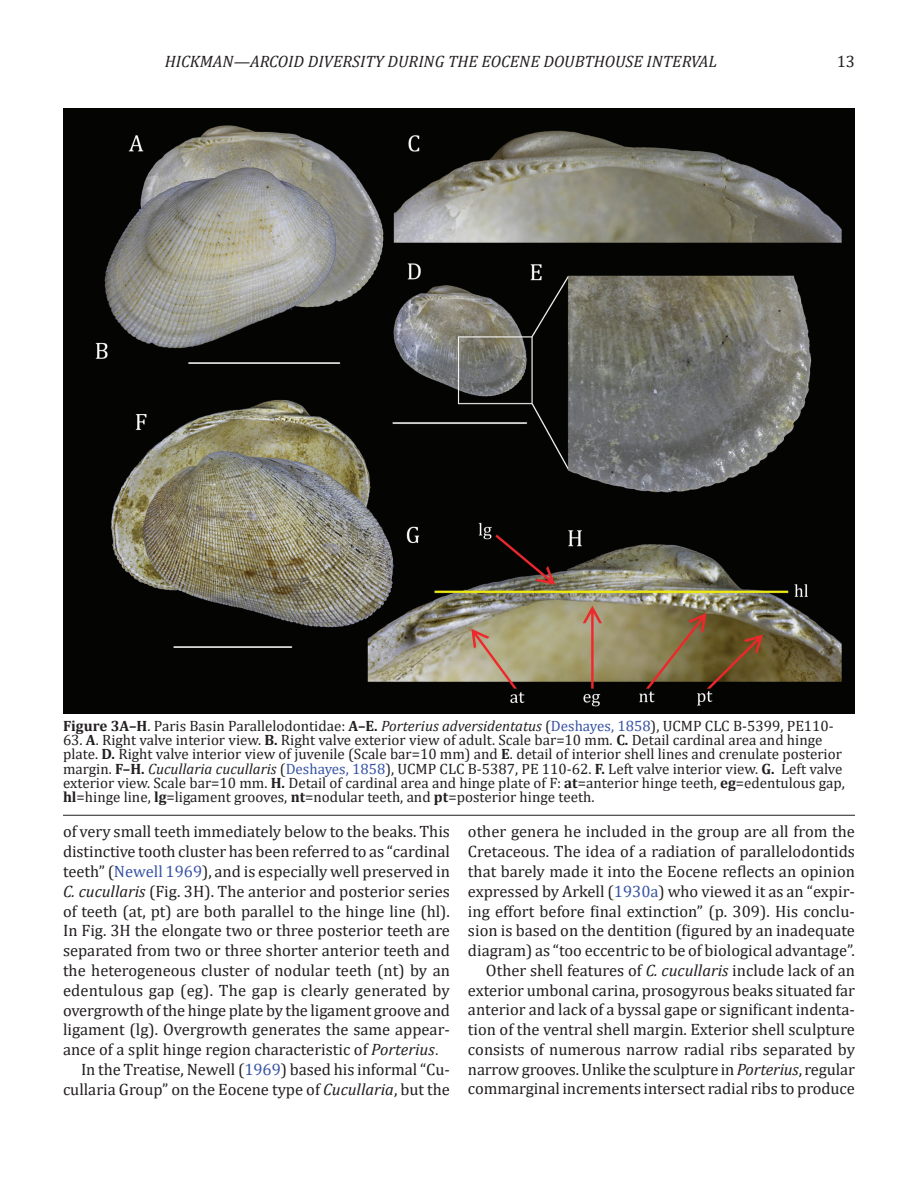
<style>
.page{position:relative;width:918px;height:1188px;background:#fff}
.page>*{position:absolute;margin:0;border:0;box-sizing:border-box;transform-origin:0 0}
.t1{font:16.5px/19.8px "Cambria";color:#231f20;text-align:right}
.t2{font:italic 16.5px "Cambria";color:#231f20}
.t3{font:15px/14.2px "Cambria";color:#231f20}
.s1{font-weight:700}
.s2{font-style:italic}
.s3{color:#3853a3}
.s4{font-family:"Times New Roman"}
</style>
<div class="page">
<img style="left:63px;top:109px;width:791px;height:605px">
<hr style="left:63px;top:815px;width:792px;height:1px;background:#231f20">
<p class="t2" style="left:165px;top:50px;width:554px">HICKMAN—ARCOID DIVERSITY DURING THE EOCENE DOUBTHOUSE INTERVAL</p>
<p class="t1" style="left:837px;top:51px;width:20px">13</p>
<p class="t3" style="left:63px;top:719px;width:772px"><span class="s1">Figure 3A–H</span>. Paris Basin Parallelodontidae: <span class="s1">A–E.</span> <span class="s2">Porterius adversidentatus</span> (<span class="s3">Deshayes, 1858</span>), UCMP CLC B-5399, PE110-</p>
<p class="t3" style="left:63px;top:733px;width:783px">63. <span class="s1">A</span>. Right valve interior view. <span class="s1">B.</span> Right valve exterior view of adult. Scale bar=10 mm. <span class="s1">C.</span> Detail cardinal area and hinge plate. <span class="s1">D.</span> Right valve interior view of juvenile (Scale bar=10 mm) and <span class="s1">E</span>. detail of interior shell lines and crenulate posterior margin. <span class="s1">F–H.</span> <span class="s2">Cucullaria cucullaris</span> (<span class="s3">Deshayes, 1858</span>), UCMP CLC B-5387, PE 110-62. <span class="s1">F.</span> Left valve interior view. <span class="s1">G.</span> Left valve exterior view. Scale bar=10 mm. <span class="s1">H.</span> Detail of cardinal area and hinge plate of F: <span class="s1">at</span>=anterior hinge teeth, <span class="s1">eg</span>=edentulous gap, <span class="s1">hl</span>=hinge line, <span class="s1">lg</span>=ligament grooves, <span class="s1">nt</span>=nodular teeth, and <span class="s1">pt</span>=posterior hinge teeth.</p>
<p class="t1" style="left:63px;top:822px;width:389px">of very small teeth immediately below to the beaks. This</p>
<p class="t1" style="left:63px;top:842px;width:388px">distinctive tooth cluster has been referred to as “cardinal</p>
<p class="t1" style="left:63px;top:861px;width:389px">teeth” (<span class="s3">Newell 1969</span>), and is especially well preserved in</p>
<p class="t1" style="left:63px;top:881px;width:389px"><span class="s2">C. cucullaris</span> (Fig. 3H). The anterior and posterior series</p>
<p class="t1" style="left:63px;top:901px;width:388px">of teeth (at, pt) are both parallel to the hinge line (hl).</p>
<p class="t1" style="left:63px;top:921px;width:389px">In Fig. 3H the elongate two or three posterior teeth are</p>
<p class="t1" style="left:63px;top:941px;width:389px">separated from two or three shorter anterior teeth and</p>
<p class="t1" style="left:63px;top:960px;width:389px">the heterogeneous cluster of nodular teeth (nt) by an</p>
<p class="t1" style="left:63px;top:980px;width:388px">edentulous gap (eg). The gap is clearly generated by</p>
<p class="t1" style="left:63px;top:1000px;width:389px">overgrowth of the hinge plate by the ligament groove and</p>
<p class="t1" style="left:63px;top:1020px;width:388px">ligament (lg). Overgrowth generates the same appear-</p>
<p class="t1" style="left:63px;top:1040px;width:377px">ance of a split hinge region characteristic of <span class="s2">Porterius</span><span class="s4">.</span></p>
<p class="t1" style="left:81px;top:1059px;width:371px">In the Treatise, Newell (<span class="s3">1969</span>) based his informal “Cu-</p>
<p class="t1" style="left:63px;top:1079px;width:388px">cullaria Group” on the Eocene type of <span class="s2">Cucullaria</span>, but the</p>
<p class="t1" style="left:468px;top:822px;width:389px">other genera he included in the group are all from the Cretaceous. The idea of a radiation of parallelodontids that barely made it into the Eocene reflects an opinion expressed by Arkell (<span class="s3">1930a</span>) who viewed it as an “expir&shy;ing effort before final extinction” (p. 309). His conclu&shy;sion is based on the dentition (figured by an inadequate diagram) as “too eccentric to be of biological advantage”.<br>Other shell features of <span class="s2">C. cucullaris</span> include lack of an exterior umbonal carina, prosogyrous beaks situated far anterior and lack of a byssal gape or significant indenta&shy;tion of the ventral shell margin. Exterior shell sculpture consists of numerous narrow radial ribs separated by narrow grooves. Unlike the sculpture in <span class="s2">Porterius</span>, regular commarginal increments intersect radial ribs to produce</p>
</div>
